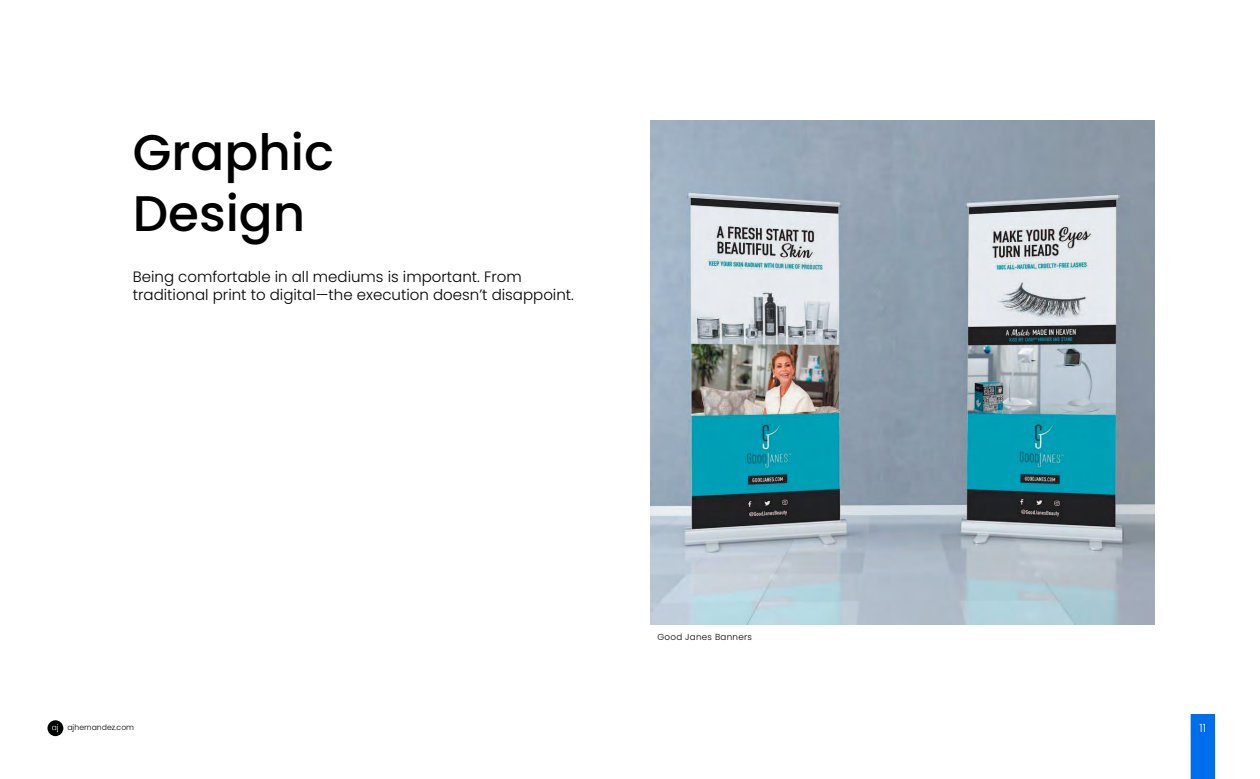
<style>
.page{position:relative;width:1260px;height:779px;background:#fff}
.page>*{position:absolute;margin:0;border:0;box-sizing:border-box;transform-origin:0 0}
.t1{font:500 50px/60px "Poppins";color:#000}
.t2{font:300 15px/18px "Poppins";color:#000}
.t3{font:300 11.25px "Poppins";color:#fff}
.t4{font:300 8.75px "Poppins";letter-spacing:.035em;color:#000}
.t5{font:300 7.75px "Poppins";color:#000}
</style>
<div class="page">
<div style="left:1191px;top:714px;width:24px;height:64px;background:#006dec"></div>
<div style="left:48px;top:720px;width:15px;height:16px;background:#000101;border-radius:50%"></div>
<svg style="left:52px;top:724px;width:6px;height:8px"></svg>
<img style="left:650px;top:120px;width:504px;height:504px">
<h1 class="t1" style="left:133px;top:123px;width:203px">Graphic<br>Design</h1>
<p class="t2" style="left:133px;top:268px;width:443px">Being comfortable in all mediums is important. From traditional print to digital—the execution doesn’t disappoint.</p>
<p class="t4" style="left:657px;top:632px;width:96px">Good Janes Banners</p>
<p class="t5" style="left:67px;top:722px;width:68px">ajhernandez.com</p>
<p class="t3" style="left:1200px;top:721px;width:8px">11</p>
</div>
